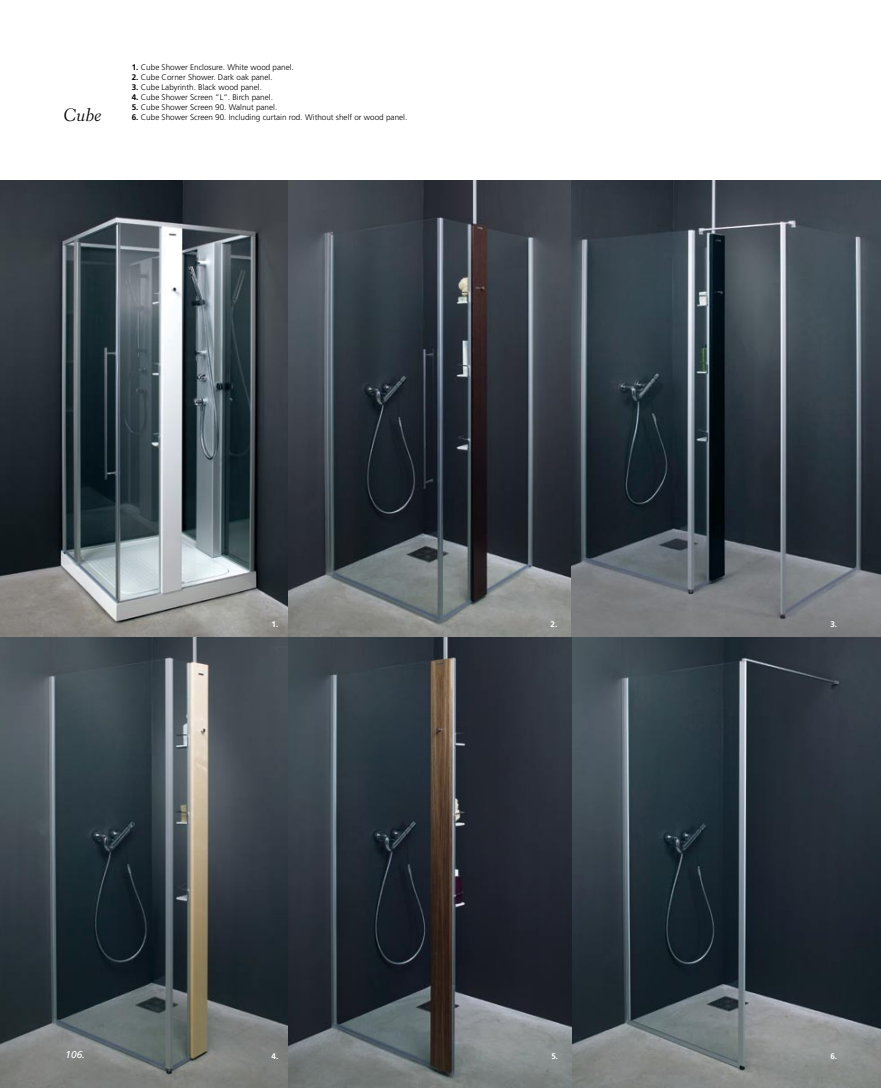
<style>
.page{position:relative;width:881px;height:1088px;background:#fff}
.page>*{position:absolute;margin:0;border:0;box-sizing:border-box;transform-origin:0 0}
.t1{font:17.5px "Transitional 521 BT Cursive A";color:#000}
.t2{font:italic 10px "Frutiger";color:#fff}
.t3{font:300 8.12px "Frutiger";color:#000}
.t4{font:700 8.12px "Frutiger";color:#fff}
.s1{font-weight:700}
</style>
<div class="page">
<img style="left:0;top:636px;width:288px;height:452px">
<img style="left:571px;top:636px;width:310px;height:452px">
<img style="left:288px;top:636px;width:283px;height:452px">
<img style="left:0;top:180px;width:288px;height:456px">
<img style="left:288px;top:180px;width:593px;height:456px">
<h1 class="t1" style="left:64px;top:105px;width:39px">Cube</h1>
<p class="t3" style="left:132px;top:62px;width:164px"><span class="s1">1.</span> Cube Shower Enclosure. White wood panel.</p>
<p class="t3" style="left:132px;top:72px;width:142px"><span class="s1">2.</span> Cube Corner Shower. Dark oak panel.</p>
<p class="t3" style="left:132px;top:83px;width:132px"><span class="s1">3.</span> Cube Labyrinth. Black wood panel.</p>
<p class="t3" style="left:132px;top:93px;width:143px"><span class="s1">4.</span> Cube Shower Screen ”L”. Birch panel.</p>
<p class="t3" style="left:132px;top:113px;width:277px"><span class="s1">6.</span> Cube Shower Screen 90. Including curtain rod. Without shelf or wood panel.</p>
<p class="t3" style="left:132px;top:103px;width:147px"><span class="s1">5.</span> Cube Shower Screen 90. Walnut panel.</p>
<p class="t4" style="left:271px;top:619px;width:8px">1.</p>
<p class="t4" style="left:550px;top:619px;width:8px">2.</p>
<p class="t4" style="left:830px;top:619px;width:8px">3.</p>
<p class="t2" style="left:66px;top:1049px;width:21px">106.</p>
<p class="t4" style="left:271px;top:1051px;width:8px">4.</p>
<p class="t4" style="left:551px;top:1051px;width:8px">5.</p>
<p class="t4" style="left:830px;top:1051px;width:8px">6.</p>
</div>
